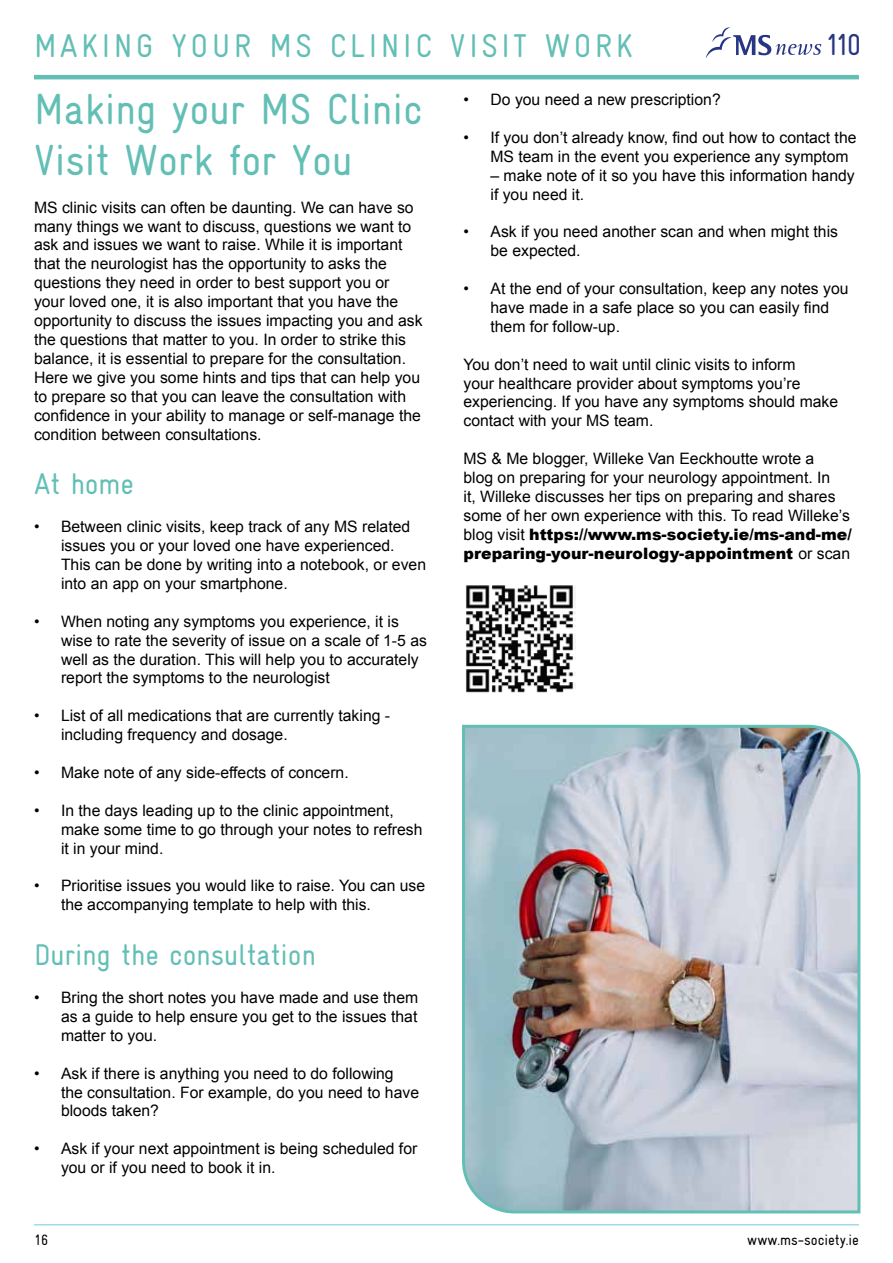
<style>
.page{position:relative;width:893px;height:1263px;background:#fff}
.page>*{position:absolute;margin:0;border:0;box-sizing:border-box;transform-origin:0 0}
.t1{font:43.5px/51px "Gravur Condensed";color:#63bfb5}
.t2{font:33px "Gravur Condensed";letter-spacing:.1em;color:#63bfb5}
.t3{font:30.3px "Gravur Condensed";color:#283583}
.t4{font:30px "Gravur Condensed";color:#63bfb5}
.t5{font:15.75px/18.9px "Arial";color:#000}
.t6{font:15px "Gravur Condensed";color:#000}
.s1{font-weight:900}
</style>
<div class="page">
<svg style="left:706px;top:27px;width:115px;height:31px"></svg>
<hr style="left:34px;top:1224px;width:825px;height:1px;background:#a3d9ec">
<hr style="left:34px;top:75px;width:825px;height:4px;background:#63bfb5">
<img style="left:466px;top:585px;width:110px;height:108px">
<img style="left:462px;top:724px;width:399px;height:490px">
<h2 class="t2" style="left:34px;top:27px;width:600px">MAKING YOUR MS CLINIC VISIT WORK</h2>
<h3 class="t3" style="left:825px;top:27px;width:38px">110</h3>
<h1 class="t1" style="left:34px;top:83px;width:390px">Making your MS Clinic<br>Visit Work for You</h1>
<p class="t5" style="left:34px;top:198px;width:390px">MS clinic visits can often be daunting. We can have so many things we want to discuss, questions we want to ask and issues we want to raise. While it is important that the neurologist has the opportunity to asks the questions they need in order to best support you or your loved one, it is also important that you have the opportunity to discuss the issues impacting you and ask the questions that matter to you. In order to strike this balance, it is essential to prepare for the consultation.<br>Here we give you some hints and tips that can help you to prepare so that you can leave the consultation with confidence in your ability to manage or self-manage the condition between consultations.</p>
<h3 class="t4" style="left:34px;top:467px;width:102px">At home</h3>
<p class="t5" style="left:61px;top:517px;width:367px;text-indent:-27px">• Between clinic visits, keep track of any MS related issues you or your loved one have experienced.<br>This can be done by writing into a notebook, or even into an app on your smartphone.</p>
<p class="t5" style="left:61px;top:612px;width:367px;text-indent:-27px">• When noting any symptoms you experience, it is wise to rate the severity of issue on a scale of 1-5 as well as the duration. This will help you to accurately report the symptoms to the neurologist</p>
<p class="t5" style="left:61px;top:706px;width:331px;text-indent:-27px">• List of all medications that are currently taking - including frequency and dosage.</p>
<p class="t5" style="left:34px;top:763px;width:316px">• Make note of any side-effects of concern.</p>
<p class="t5" style="left:61px;top:801px;width:363px;text-indent:-27px">• In the days leading up to the clinic appointment, make some time to go through your notes to refresh it in your mind.</p>
<p class="t5" style="left:61px;top:876px;width:366px;text-indent:-27px">• Prioritise issues you would like to raise. You can use the accompanying template to help with this.</p>
<h3 class="t4" style="left:34px;top:938px;width:283px">During the consultation</h3>
<p class="t5" style="left:61px;top:988px;width:359px;text-align:justify;text-indent:-27px">• Bring the short notes you have made and use them as a guide to help ensure you get to the issues that matter to you.</p>
<p class="t5" style="left:61px;top:1064px;width:360px;text-indent:-27px">• Ask if there is anything you need to do following the consultation. For example, do you need to have bloods taken?</p>
<p class="t5" style="left:61px;top:1139px;width:358px;text-indent:-27px">• Ask if your next appointment is being scheduled for you or if you need to book it in.</p>
<p class="t5" style="left:463px;top:90px;width:259px">• Do you need a new prescription?</p>
<p class="t5" style="left:490px;top:128px;width:367px;text-indent:-27px">• If you don’t already know, find out how to contact the<br>MS team in the event you experience any symptom</p>
<p class="t5" style="left:490px;top:166px;width:366px">– make note of it so you have this information handy if you need it.</p>
<p class="t5" style="left:490px;top:222px;width:349px;text-indent:-27px">• Ask if you need another scan and when might this be expected.</p>
<p class="t5" style="left:490px;top:279px;width:360px;text-indent:-27px">• At the end of your consultation, keep any notes you have made in a safe place so you can easily find them for follow-up.</p>
<p class="t5" style="left:463px;top:355px;width:376px">You don’t need to wait until clinic visits to inform<br>your healthcare provider about symptoms you’re experiencing. If you have any symptoms should make contact with your MS team.</p>
<p class="t5" style="left:463px;top:449px;width:390px">MS &amp; Me blogger, Willeke Van Eeckhoutte wrote a<br>blog on preparing for your neurology appointment. In<br>it, Willeke discusses her tips on preparing and shares some of her own experience with this. To read Willeke’s blog visit <span class="s1">https://www.ms-society.ie/ms-and-me/ preparing-your-neurology-appointment</span> or scan</p>
<p class="t6" style="left:34px;top:1231px;width:16px">16</p>
<p class="t6" style="left:747px;top:1231px;width:113px">www.ms-society.ie</p>
</div>
